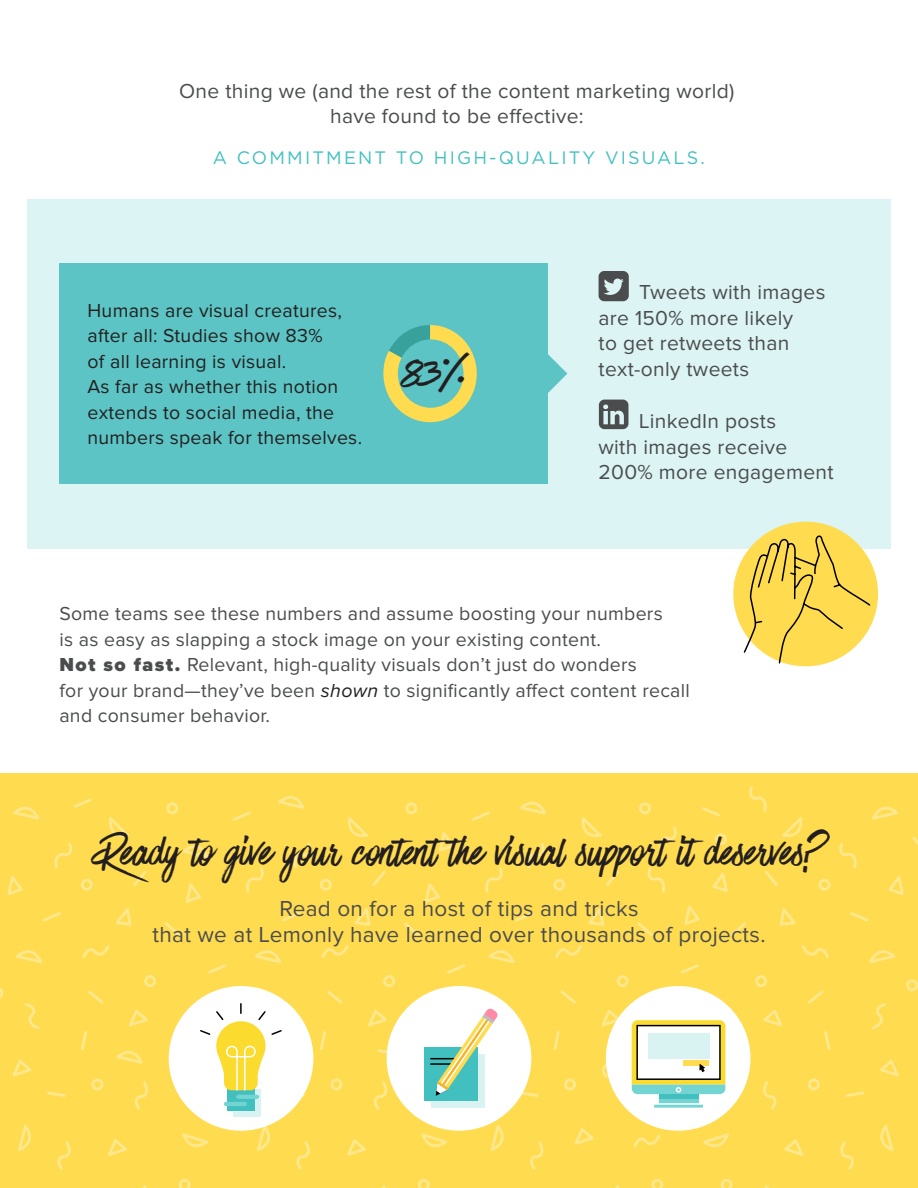
<style>
.page{position:relative;width:918px;height:1188px;background:#fff}
.page>*{position:absolute;margin:0;border:0;box-sizing:border-box;transform-origin:0 0}
.Script_Header{font:48px "Have Heart One";letter-spacing:.015em;color:#231f20}
.Body_copy__regular{font:22.5px/25.5px "Proxima Nova";letter-spacing:.015em;color:#4b4c4d;text-align:center}
.Body_copy__regular-2{font:21px/25.5px "Proxima Nova";letter-spacing:.015em;color:#4b4c4d}
.Body_copy__regular-3{font:19.5px/25.5px "Proxima Nova";letter-spacing:.015em;color:#4b4c4d}
.Body_copy__regular-4{font:19.5px/25.5px "Proxima Nova";letter-spacing:.015em;color:#231f20}
.Medium_Call-Out{font:18px "Gotham";letter-spacing:.12em;color:#42bfbf}
.s1{font-weight:900}
.s2{font-style:italic;color:#231f20}
</style>
<div class="page">
<div style="left:0;top:773px;width:917px;height:415px;background:#ffdb4f"></div>
<svg style="left:872px;top:1003px;width:14px;height:26px"></svg>
<svg style="left:880px;top:1125px;width:14px;height:26px"></svg>
<svg style="left:880px;top:1060px;width:19px;height:17px"></svg>
<svg style="left:845px;top:1092px;width:19px;height:5px"></svg>
<svg style="left:763px;top:1081px;width:14px;height:29px"></svg>
<svg style="left:840px;top:1141px;width:14px;height:29px"></svg>
<svg style="left:703px;top:1133px;width:26px;height:14px"></svg>
<svg style="left:763px;top:1010px;width:19px;height:16px"></svg>
<svg style="left:784px;top:1139px;width:19px;height:17px"></svg>
<svg style="left:824px;top:1031px;width:6px;height:19px"></svg>
<svg style="left:808px;top:1079px;width:12px;height:12px"></svg>
<svg style="left:906px;top:979px;width:12px;height:12px"></svg>
<svg style="left:721px;top:1179px;width:12px;height:9px"></svg>
<svg style="left:782px;top:817px;width:20px;height:20px"></svg>
<svg style="left:888px;top:876px;width:16px;height:19px"></svg>
<svg style="left:712px;top:873px;width:16px;height:19px"></svg>
<svg style="left:765px;top:871px;width:13px;height:15px"></svg>
<svg style="left:912px;top:837px;width:6px;height:15px"></svg>
<svg style="left:801px;top:945px;width:28px;height:13px"></svg>
<svg style="left:839px;top:843px;width:18px;height:25px"></svg>
<svg style="left:749px;top:786px;width:18px;height:26px"></svg>
<svg style="left:648px;top:867px;width:17px;height:26px"></svg>
<svg style="left:869px;top:950px;width:26px;height:13px"></svg>
<svg style="left:872px;top:807px;width:26px;height:13px"></svg>
<svg style="left:780px;top:908px;width:16px;height:18px"></svg>
<svg style="left:808px;top:991px;width:15px;height:13px"></svg>
<svg style="left:731px;top:922px;width:16px;height:14px"></svg>
<svg style="left:850px;top:912px;width:19px;height:9px"></svg>
<svg style="left:702px;top:807px;width:18px;height:10px"></svg>
<svg style="left:819px;top:879px;width:12px;height:12px"></svg>
<svg style="left:755px;top:975px;width:12px;height:12px"></svg>
<svg style="left:116px;top:1051px;width:27px;height:13px"></svg>
<svg style="left:25px;top:1003px;width:15px;height:26px"></svg>
<svg style="left:18px;top:1125px;width:13px;height:26px"></svg>
<svg style="left:12px;top:1060px;width:20px;height:17px"></svg>
<svg style="left:47px;top:1092px;width:19px;height:5px"></svg>
<svg style="left:135px;top:1081px;width:13px;height:29px"></svg>
<svg style="left:57px;top:1141px;width:14px;height:29px"></svg>
<svg style="left:182px;top:1133px;width:26px;height:14px"></svg>
<svg style="left:129px;top:1010px;width:19px;height:16px"></svg>
<svg style="left:108px;top:1139px;width:19px;height:17px"></svg>
<svg style="left:81px;top:1031px;width:6px;height:19px"></svg>
<svg style="left:91px;top:1079px;width:12px;height:12px"></svg>
<svg style="left:0;top:988px;width:3px;height:11px"></svg>
<svg style="left:179px;top:1179px;width:12px;height:9px"></svg>
<svg style="left:109px;top:817px;width:20px;height:20px"></svg>
<svg style="left:7px;top:876px;width:16px;height:19px"></svg>
<svg style="left:186px;top:883px;width:15px;height:20px"></svg>
<svg style="left:133px;top:871px;width:14px;height:15px"></svg>
<svg style="left:82px;top:945px;width:28px;height:13px"></svg>
<svg style="left:55px;top:843px;width:17px;height:25px"></svg>
<svg style="left:246px;top:867px;width:18px;height:26px"></svg>
<svg style="left:16px;top:950px;width:26px;height:13px"></svg>
<svg style="left:13px;top:807px;width:26px;height:13px"></svg>
<svg style="left:115px;top:908px;width:17px;height:18px"></svg>
<svg style="left:88px;top:991px;width:16px;height:13px"></svg>
<svg style="left:165px;top:922px;width:15px;height:14px"></svg>
<svg style="left:43px;top:912px;width:18px;height:9px"></svg>
<svg style="left:73px;top:798px;width:19px;height:10px"></svg>
<svg style="left:232px;top:811px;width:19px;height:10px"></svg>
<svg style="left:208px;top:964px;width:19px;height:10px"></svg>
<svg style="left:81px;top:879px;width:12px;height:12px"></svg>
<svg style="left:144px;top:975px;width:12px;height:12px"></svg>
<svg style="left:166px;top:802px;width:12px;height:12px"></svg>
<svg style="left:257px;top:1126px;width:13px;height:25px"></svg>
<svg style="left:377px;top:1049px;width:11px;height:6px"></svg>
<svg style="left:374px;top:1081px;width:13px;height:29px"></svg>
<svg style="left:296px;top:1141px;width:14px;height:29px"></svg>
<svg style="left:421px;top:1133px;width:26px;height:14px"></svg>
<svg style="left:368px;top:1010px;width:19px;height:16px"></svg>
<svg style="left:347px;top:1139px;width:19px;height:17px"></svg>
<svg style="left:320px;top:1031px;width:6px;height:19px"></svg>
<svg style="left:330px;top:1079px;width:12px;height:12px"></svg>
<svg style="left:418px;top:1179px;width:12px;height:9px"></svg>
<svg style="left:348px;top:817px;width:20px;height:20px"></svg>
<svg style="left:439px;top:832px;width:15px;height:20px"></svg>
<svg style="left:425px;top:883px;width:15px;height:20px"></svg>
<svg style="left:372px;top:871px;width:14px;height:15px"></svg>
<svg style="left:321px;top:945px;width:28px;height:13px"></svg>
<svg style="left:294px;top:843px;width:17px;height:25px"></svg>
<svg style="left:485px;top:867px;width:18px;height:26px"></svg>
<svg style="left:255px;top:950px;width:26px;height:13px"></svg>
<svg style="left:278px;top:796px;width:27px;height:13px"></svg>
<svg style="left:183px;top:845px;width:26px;height:13px"></svg>
<svg style="left:354px;top:908px;width:17px;height:18px"></svg>
<svg style="left:327px;top:991px;width:16px;height:13px"></svg>
<svg style="left:404px;top:922px;width:16px;height:14px"></svg>
<svg style="left:282px;top:912px;width:18px;height:9px"></svg>
<svg style="left:472px;top:811px;width:18px;height:10px"></svg>
<svg style="left:447px;top:964px;width:19px;height:10px"></svg>
<svg style="left:320px;top:879px;width:12px;height:12px"></svg>
<svg style="left:383px;top:975px;width:12px;height:12px"></svg>
<svg style="left:405px;top:802px;width:12px;height:12px"></svg>
<svg style="left:633px;top:1135px;width:28px;height:13px"></svg>
<svg style="left:490px;top:1125px;width:14px;height:26px"></svg>
<svg style="left:530px;top:1141px;width:13px;height:29px"></svg>
<svg style="left:574px;top:1128px;width:20px;height:17px"></svg>
<svg style="left:553px;top:1031px;width:7px;height:19px"></svg>
<svg style="left:564px;top:1079px;width:12px;height:12px"></svg>
<svg style="left:651px;top:1179px;width:12px;height:9px"></svg>
<svg style="left:582px;top:817px;width:20px;height:20px"></svg>
<svg style="left:684px;top:906px;width:16px;height:19px"></svg>
<svg style="left:606px;top:871px;width:13px;height:15px"></svg>
<svg style="left:555px;top:945px;width:27px;height:13px"></svg>
<svg style="left:527px;top:843px;width:18px;height:25px"></svg>
<svg style="left:659px;top:827px;width:18px;height:25px"></svg>
<svg style="left:488px;top:950px;width:27px;height:13px"></svg>
<svg style="left:520px;top:802px;width:26px;height:13px"></svg>
<svg style="left:588px;top:908px;width:16px;height:18px"></svg>
<svg style="left:560px;top:991px;width:16px;height:13px"></svg>
<svg style="left:637px;top:922px;width:16px;height:14px"></svg>
<svg style="left:515px;top:912px;width:19px;height:9px"></svg>
<svg style="left:681px;top:964px;width:18px;height:10px"></svg>
<svg style="left:553px;top:879px;width:12px;height:12px"></svg>
<svg style="left:715px;top:833px;width:12px;height:12px"></svg>
<svg style="left:617px;top:975px;width:12px;height:12px"></svg>
<svg style="left:639px;top:802px;width:12px;height:12px"></svg>
<div style="left:169px;top:986px;width:144px;height:145px;background:#fff;border-radius:50%"></div>
<div style="left:233px;top:1089px;width:28px;height:28px;background:#d9f2f2"></div>
<div style="left:227px;top:1089px;width:28px;height:22px;background:#42bfbf"></div>
<svg style="left:178px;top:1003px;width:127px;height:105px"></svg>
<hr style="left:236px;top:1095px;width:23px;height:4px;background:#73d4d1;border-radius:2px">
<hr style="left:224px;top:1102px;width:23px;height:4px;background:#73d4d1;border-radius:2px">
<div style="left:606px;top:986px;width:145px;height:145px;background:#fff;border-radius:50%"></div>
<svg style="left:601px;top:1010px;width:132px;height:99px"></svg>
<div style="left:27px;top:199px;width:864px;height:349px;background:#dcf4f4"></div>
<div style="left:59px;top:263px;width:489px;height:221px;background:#5cc4c4"></div>
<svg style="left:548px;top:354px;width:19px;height:39px"></svg>
<svg style="left:383px;top:325px;width:94px;height:97px"></svg>
<div style="left:398px;top:339px;width:66px;height:69px;background:#5cc4c4;border-radius:50%"></div>
<svg style="left:599px;top:271px;width:30px;height:30px"></svg>
<svg style="left:599px;top:400px;width:29px;height:29px"></svg>
<div style="left:733px;top:522px;width:145px;height:144px;background:#ffdb4f;border-radius:50%"></div>
<svg style="left:743px;top:532px;width:129px;height:132px"></svg>
<div style="left:387px;top:986px;width:144px;height:145px;background:#fff;border-radius:50%"></div>
<svg style="left:424px;top:1003px;width:115px;height:105px"></svg>
<p class="Body_copy__regular-2" style="left:179px;top:78px;width:557px;text-align:center">One thing we (and the rest of the content marketing world) have found to be effective:</p>
<p class="Medium_Call-Out" style="left:213px;top:146px;width:494px">A COMMITMENT TO HIGH-QUALITY VISUALS.</p>
<p class="Body_copy__regular-4" style="left:87px;top:298px;width:276px">Humans are visual creatures, after all: Studies show 83%<br>of all learning is visual.<br>As far as whether this notion extends to social media, the numbers speak for themselves.</p>
<p class="Script_Header" style="left:405px;top:345px;width:65px">83%</p>
<p class="Body_copy__regular-2" style="left:599px;top:280px;width:228px;text-indent:40px">Tweets with images are 150% more likely<br>to get retweets than text-only tweets</p>
<p class="Body_copy__regular-2" style="left:599px;top:409px;width:237px;text-indent:40px">LinkedIn posts<br>with images receive<br>200% more engagement</p>
<p class="Body_copy__regular-3" style="left:59px;top:601px;width:632px">Some teams see these numbers and assume boosting your numbers<br>is as easy as slapping a stock image on your existing content.<br><span class="s1">Not so fast.</span> Relevant, high-quality visuals don’t just do wonders<br>for your brand—they’ve been <span class="s2">shown</span> to significantly affect content recall and consumer behavior.</p>
<p class="Script_Header" style="left:93px;top:826px;width:733px">Ready to give your content the visual support it deserves?</p>
<p class="Body_copy__regular" style="left:152px;top:897px;width:615px">Read on for a host of tips and tricks<br>that we at Lemonly have learned over thousands of projects.</p>
</div>
